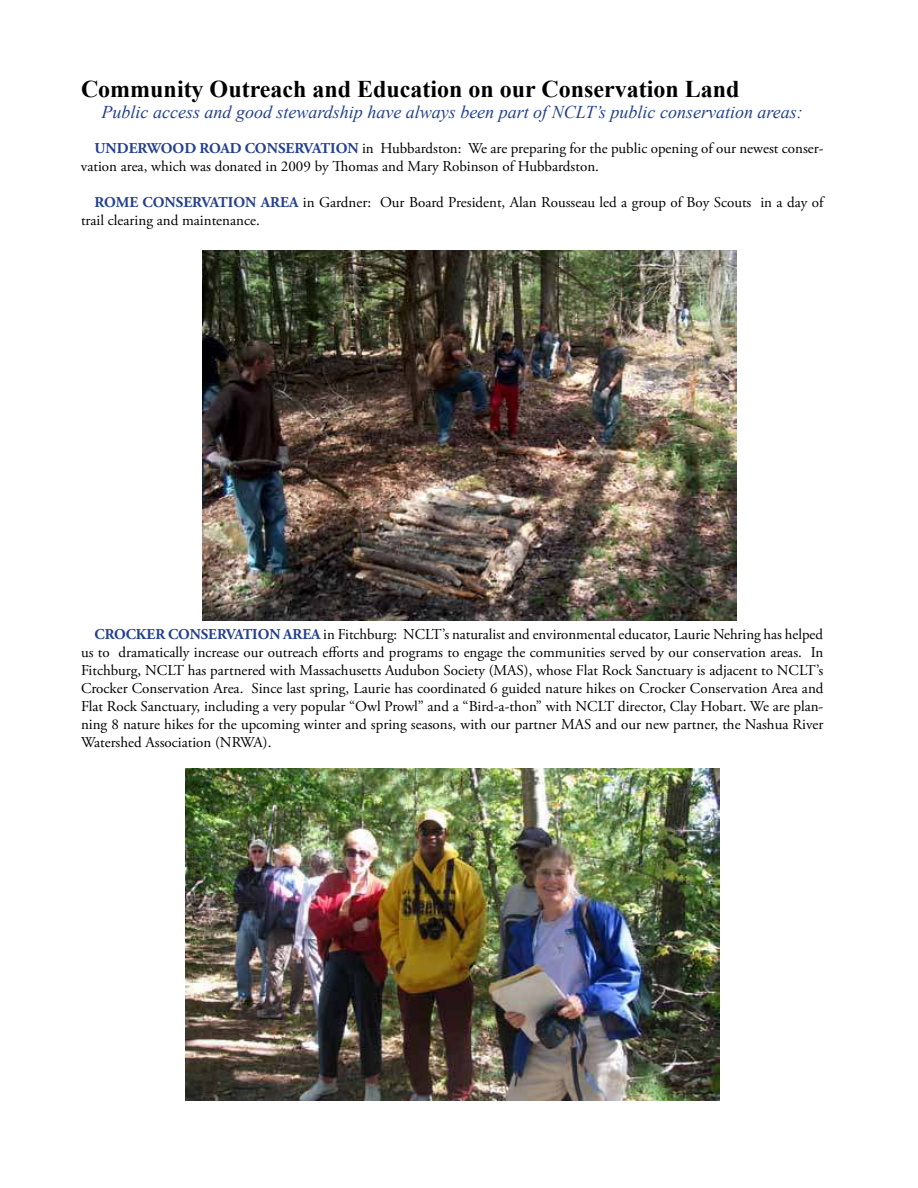
<style>
.page{position:relative;width:918px;height:1188px;background:#fff}
.page>*{position:absolute;margin:0;border:0;box-sizing:border-box;transform-origin:0 0}
.t1{font:700 24px "Times New Roman";color:#000}
.t2{font:italic 18px "Times New Roman";color:#24408e}
.t3{font:15px/18px "Adobe Garamond Pro";color:#000}
.s1{font-weight:700;color:#24408e}
</style>
<div class="page">
<img style="left:202px;top:250px;width:535px;height:371px">
<img style="left:185px;top:769px;width:534px;height:331px">
<h1 class="t1" style="left:81px;top:80px;width:660px">Community Outreach and Education on our Conservation Land</h1>
<p class="t2" style="left:102px;top:106px;width:703px">Public access and good stewardship have always been part of NCLT’s public conservation areas:</p>
<p class="t3" style="left:81px;top:141px;width:744px;text-indent:14px"><span class="s1">UNDERWOOD ROAD CONSERVATION</span> in Hubbardston: We are preparing for the public opening of our newest conser&shy;vation area, which was donated in 2009 by Thomas and Mary Robinson of Hubbardston.</p>
<p class="t3" style="left:81px;top:195px;width:744px;text-indent:14px"><span class="s1">ROME CONSERVATION AREA</span> in Gardner: Our Board President, Alan Rousseau led a group of Boy Scouts in a day of trail clearing and maintenance.</p>
<p class="t3" style="left:81px;top:627px;width:744px;text-align:justify;text-indent:14px"><span class="s1">CROCKER CONSERVATION AREA</span> in Fitchburg: NCLT’s naturalist and environmental educator, Laurie Nehring has helped us to dramatically increase our outreach efforts and programs to engage the communities served by our conservation areas. In Fitchburg, NCLT has partnered with Massachusetts Audubon Society (MAS), whose Flat Rock Sanctuary is adjacent to NCLT’s Crocker Conservation Area. Since last spring, Laurie has coordinated 6 guided nature hikes on Crocker Conservation Area and Flat Rock Sanctuary, including a very popular “Owl Prowl” and a “Bird-a-thon” with NCLT director, Clay Hobart. We are plan&shy;ning 8 nature hikes for the upcoming winter and spring seasons, with our partner MAS and our new partner, the Nashua River Watershed Association (NRWA).</p>
</div>
